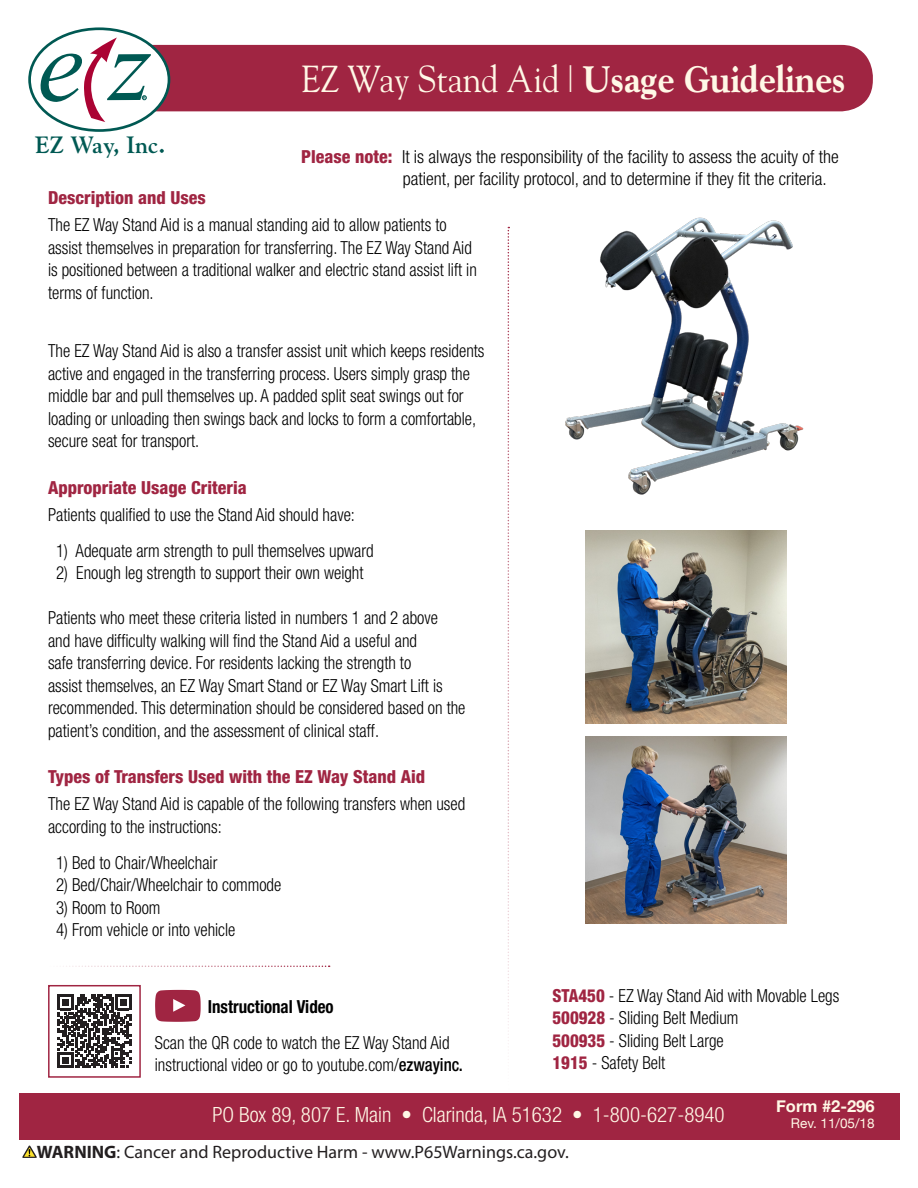
<style>
.page{position:relative;width:918px;height:1188px;background:#fff}
.page>*{position:absolute;margin:0;border:0;box-sizing:border-box;transform-origin:0 0}
.t1{font:800 37.5px "Goudy";color:#fff8e6;scale:.9 1}
.t2{font:700 23.55px "Goudy";color:#005953}
.t3{font:300 condensed 21px "Helvetica Neue";color:#fff8e6}
.Main_Text{font:300 condensed 18px/22.5px "Helvetica Neue";color:#000;scale:.94 1}
.Main_Text-2{font:300 condensed 18px/22.5px "Helvetica Neue";color:#000}
.t4{font:18px "Myriad Pro";color:#231f20}
.Main_Text-3{font:700 condensed 18px "Helvetica Neue";color:#000;scale:.94 1}
.t5{font:700 16.5px "Helvetica Neue";color:#fff8e6}
.t6{font:13.5px "Helvetica Neue";color:#fff8e6}
.s1{font-weight:400}
.s2{font-family:"Helvetica Neue";font-weight:100;font-stretch:condensed}
.s3{font-weight:800;color:#a02542}
.s4{font-weight:500}
.s5{font-weight:700}
</style>
<div class="page">
<img style="left:565px;top:217px;width:239px;height:278px">
<div style="left:151px;top:45px;width:722px;height:66px;background:#a02542"></div>
<div style="left:31px;top:30px;width:137px;height:99px;background:#fff;border-radius:50%"></div>
<div style="left:28px;top:27px;width:142px;height:105px;border:3px solid #005953;border-radius:50%"></div>
<svg style="left:38px;top:37px;width:113px;height:85px"></svg>
<div style="left:19px;top:1094px;width:881px;height:46px;background:#a02542"></div>
<svg style="left:63px;top:966px;width:267px;height:1px"></svg>
<svg style="left:508px;top:227px;width:1px;height:817px"></svg>
<svg style="left:58px;top:995px;width:73px;height:73px"></svg>
<div style="left:48px;top:985px;width:93px;height:93px;border:2px solid #a02542"></div>
<svg style="left:155px;top:990px;width:46px;height:32px"></svg>
<svg style="left:22px;top:1146px;width:15px;height:12px"></svg>
<img style="left:585px;top:531px;width:201px;height:192px">
<img style="left:585px;top:737px;width:201px;height:187px">
<p class="t2" style="left:35px;top:131px;width:132px">EZ Way, Inc.</p>
<p class="t1" style="left:302px;top:57px;width:606px"><span class="s1">EZ Way Stand Aid</span> <span class="s2">I</span> Usage Guidelines</p>
<p class="Main_Text-2" style="left:403px;top:145px;width:437px;text-indent:-102px"><span class="s3">Please note:</span> It is always the responsibility of the facility to assess the acuity of the patient, per facility protocol, and to determine if they fit the criteria.</p>
<p class="Main_Text" style="left:48px;top:184px;width:426px;line-height:27px"><span class="s3">Description and Uses<br></span>The EZ Way Stand Aid is a manual standing aid to allow patients to</p>
<p class="Main_Text" style="left:48px;top:236px;width:458px">assist themselves in preparation for transferring. The EZ Way Stand Aid is positioned between a traditional walker and electric stand assist lift in terms of function.</p>
<p class="Main_Text" style="left:48px;top:339px;width:466px">The EZ Way Stand Aid is also a transfer assist unit which keeps residents active and engaged in the transferring process. Users simply grasp the middle bar and pull themselves up. A padded split seat swings out for loading or unloading then swings back and locks to form a comfortable, secure seat for transport.</p>
<p class="Main_Text" style="left:48px;top:474px;width:328px;line-height:27px"><span class="s3">Appropriate Usage Criteria<br></span>Patients qualified to use the Stand Aid should have:</p>
<p class="Main_Text" style="left:56px;top:539px;width:339px">1) Adequate arm strength to pull themselves upward</p>
<p class="Main_Text" style="left:56px;top:561px;width:329px">2) Enough leg strength to support their own weight</p>
<p class="Main_Text" style="left:48px;top:606px;width:446px">Patients who meet these criteria listed in numbers 1 and 2 above<br>and have difficulty walking will find the Stand Aid a useful and<br>safe transferring device. For residents lacking the strength to<br>assist themselves, an EZ Way Smart Stand or EZ Way Smart Lift is recommended. This determination should be considered based on the patient’s condition, and the assessment of clinical staff.</p>
<p class="Main_Text" style="left:48px;top:763px;width:445px;line-height:27px"><span class="s3">Types of Transfers Used with the EZ Way Stand Aid<br></span>The EZ Way Stand Aid is capable of the following transfers when used</p>
<p class="Main_Text" style="left:48px;top:815px;width:186px">according to the instructions:</p>
<p class="Main_Text" style="left:56px;top:851px;width:173px">1) Bed to Chair/Wheelchair</p>
<p class="Main_Text" style="left:56px;top:873px;width:241px">2) Bed/Chair/Wheelchair to commode</p>
<p class="Main_Text" style="left:56px;top:896px;width:112px">3) Room to Room</p>
<p class="Main_Text" style="left:56px;top:918px;width:192px">4) From vehicle or into vehicle</p>
<p class="Main_Text" style="left:552px;top:984px;width:307px"><span class="s3">STA450</span> - EZ Way Stand Aid with Movable Legs</p>
<p class="Main_Text" style="left:552px;top:1006px;width:199px"><span class="s3">500928</span> - Sliding Belt Medium</p>
<p class="Main_Text" style="left:552px;top:1029px;width:184px"><span class="s3">500935</span> - Sliding Belt Large</p>
<p class="Main_Text" style="left:552px;top:1051px;width:122px"><span class="s3">1915</span> - Safety Belt</p>
<p class="t3" style="left:212px;top:1103px;width:514px">PO Box 89, 807 E. Main • Clarinda, IA 51632 • 1-800-627-8940</p>
<p class="Main_Text-3" style="left:208px;top:996px;width:136px">Instructional Video</p>
<p class="Main_Text" style="left:155px;top:1031px;width:329px">Scan the QR code to watch the EZ Way Stand Aid instructional video or go to youtube.com/<span class="s4">ezwayinc.</span></p>
<p class="t5" style="left:776px;top:1093px;width:100px">Form #2-296</p>
<p class="t6" style="left:791px;top:1114px;width:85px">Rev. 11/05/18</p>
<p class="t4" style="left:37px;top:1141px;width:533px"><span class="s5">WARNING</span>: Cancer and Reproductive Harm - www.P65Warnings.ca.gov.</p>
</div>
